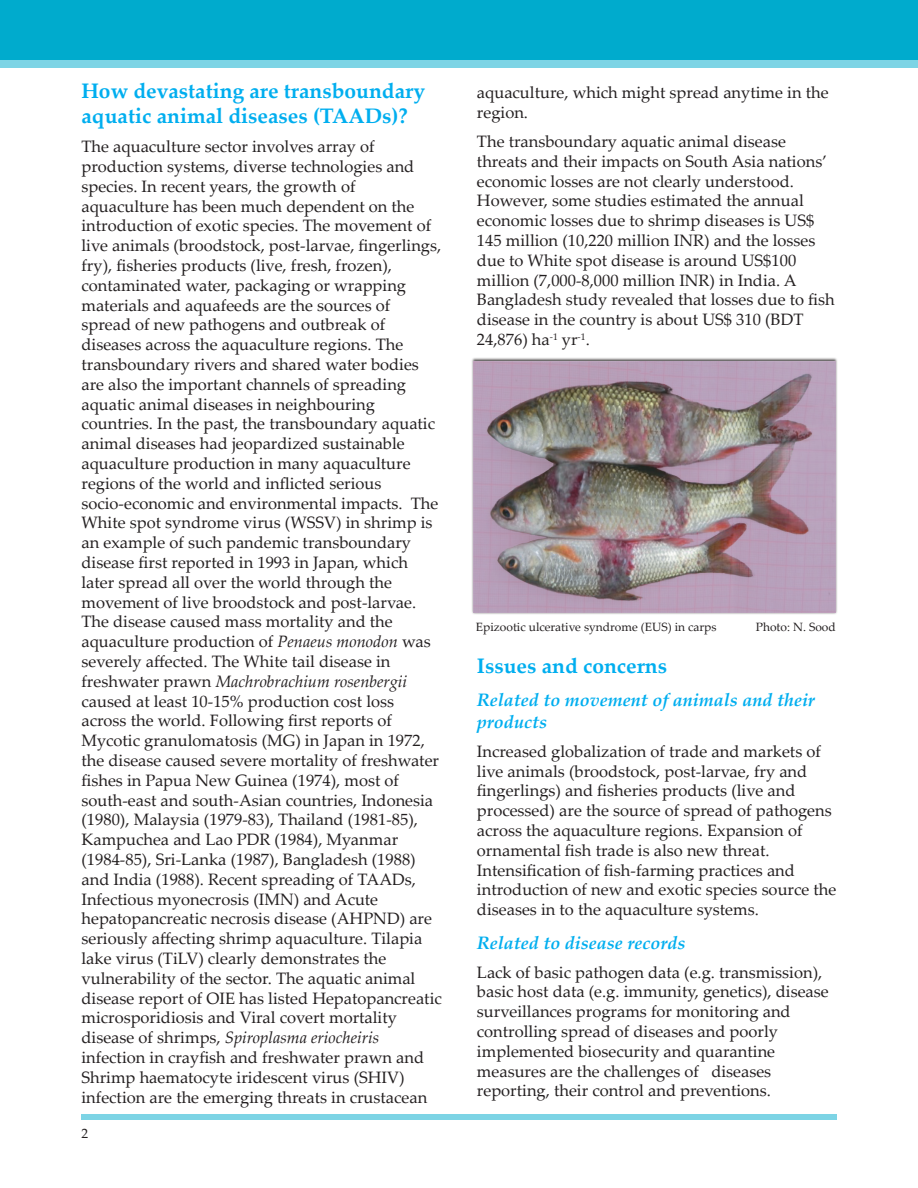
<style>
.page{position:relative;width:918px;height:1188px;background:#fff}
.page>*{position:absolute;margin:0;border:0;box-sizing:border-box;transform-origin:0 0}
.t1{font:700 21px/25.2px "Palatino Linotype";color:#00aeef}
.t2{font:italic 700 18px/21.6px "Palatino Linotype";color:#00aeef}
.t3{font:16.5px/19.8px "Palatino Linotype";color:#231f20}
.t4{font:13.5px "Palatino Linotype";color:#231f20}
.t5{font:12px "Palatino Linotype";color:#231f20}
.s1{font-style:italic}
</style>
<div class="page">
<div style="left:82px;top:1114px;width:755px;height:6px;background:#7dd4e5"></div>
<svg style="left:0;top:59px;width:918px;height:9px;background:#6fcfe2"></svg>
<div style="left:0;top:0;width:918px;height:59px;background:#00abcd"></div>
<img style="left:472px;top:358px;width:365px;height:256px">
<img style="left:474px;top:361px;width:362px;height:251px">
<p class="t1" style="left:81px;top:78px;width:345px">How devastating are transboundary aquatic animal diseases (TAADs)?</p>
<p class="t3" style="left:81px;top:136px;width:362px">The aquaculture sector involves array of production systems, diverse technologies and species. In recent years, the growth of aquaculture has been much dependent on the introduction of exotic species. The movement of live animals (broodstock, post-larvae, fingerlings, fry), fisheries products (live, fresh, frozen), contaminated water, packaging or wrapping materials and aquafeeds are the sources of spread of new pathogens and outbreak of diseases across the aquaculture regions. The transboundary rivers and shared water bodies are also the important channels of spreading aquatic animal diseases in neighbouring countries. In the past, the transboundary aquatic animal diseases had jeopardized sustainable aquaculture production in many aquaculture regions of the world and inflicted serious socio-economic and environmental impacts. The White spot syndrome virus (WSSV) in shrimp is an example of such pandemic transboundary disease first reported in 1993 in Japan, which later spread all over the world through the movement of live broodstock and post-larvae.<br>The disease caused mass mortality and the aquaculture production of <span class="s1">Penaeus monodon</span> was severely affected. The White tail disease in freshwater prawn <span class="s1">Machrobrachium rosenbergii </span>caused at least 10-15% production cost loss across the world. Following first reports of Mycotic granulomatosis (MG) in Japan in 1972, the disease caused severe mortality of freshwater fishes in Papua New Guinea (1974), most of south-east and south-Asian countries, Indonesia (1980), Malaysia (1979-83), Thailand (1981-85), Kampuchea and Lao PDR (1984), Myanmar (1984-85), Sri-Lanka (1987), Bangladesh (1988) and India (1988). Recent spreading of TAADs, Infectious myonecrosis (IMN) and Acute hepatopancreatic necrosis disease (AHPND) are seriously affecting shrimp aquaculture. Tilapia lake virus (TiLV) clearly demonstrates the vulnerability of the sector. The aquatic animal disease report of OIE has listed Hepatopancreatic microsporidiosis and Viral covert mortality disease of shrimps, <span class="s1">Spiroplasma eriocheiris </span>infection in crayfish and freshwater prawn and Shrimp haematocyte iridescent virus (SHIV) infection are the emerging threats in crustacean</p>
<p class="t4" style="left:81px;top:1124px;width:8px">2</p>
<p class="t3" style="left:477px;top:82px;width:353px">aquaculture, which might spread anytime in the region.</p>
<p class="t3" style="left:477px;top:131px;width:359px">The transboundary aquatic animal disease threats and their impacts on South Asia nations’ economic losses are not clearly understood.<br>However, some studies estimated the annual economic losses due to shrimp diseases is US$ 145 million (10,220 million INR) and the losses due to White spot disease is around US$100 million (7,000-8,000 million INR) in India. A Bangladesh study revealed that losses due to fish disease in the country is about US$ 310 (BDT 24,876) ha<sup>-1</sup> yr<sup>-1</sup>.</p>
<p class="t5" style="left:476px;top:619px;width:242px">Epizootic ulcerative syndrome (EUS) in carps</p>
<p class="t5" style="left:756px;top:619px;width:81px">Photo: N. Sood</p>
<p class="t1" style="left:477px;top:652px;width:192px">Issues and concerns</p>
<p class="t2" style="left:477px;top:689px;width:340px">Related to movement of animals and their products</p>
<p class="t3" style="left:477px;top:741px;width:361px">Increased globalization of trade and markets of live animals (broodstock, post-larvae, fry and fingerlings) and fisheries products (live and processed) are the source of spread of pathogens across the aquaculture regions. Expansion of ornamental fish trade is also new threat.<br>Intensification of fish-farming practices and introduction of new and exotic species source the diseases in to the aquaculture systems.</p>
<p class="t2" style="left:477px;top:931px;width:210px">Related to disease records</p>
<p class="t3" style="left:477px;top:962px;width:353px">Lack of basic pathogen data (e.g. transmission), basic host data (e.g. immunity, genetics), disease surveillances programs for monitoring and controlling spread of diseases and poorly implemented biosecurity and quarantine measures are the challenges of diseases reporting, their control and preventions.</p>
</div>
